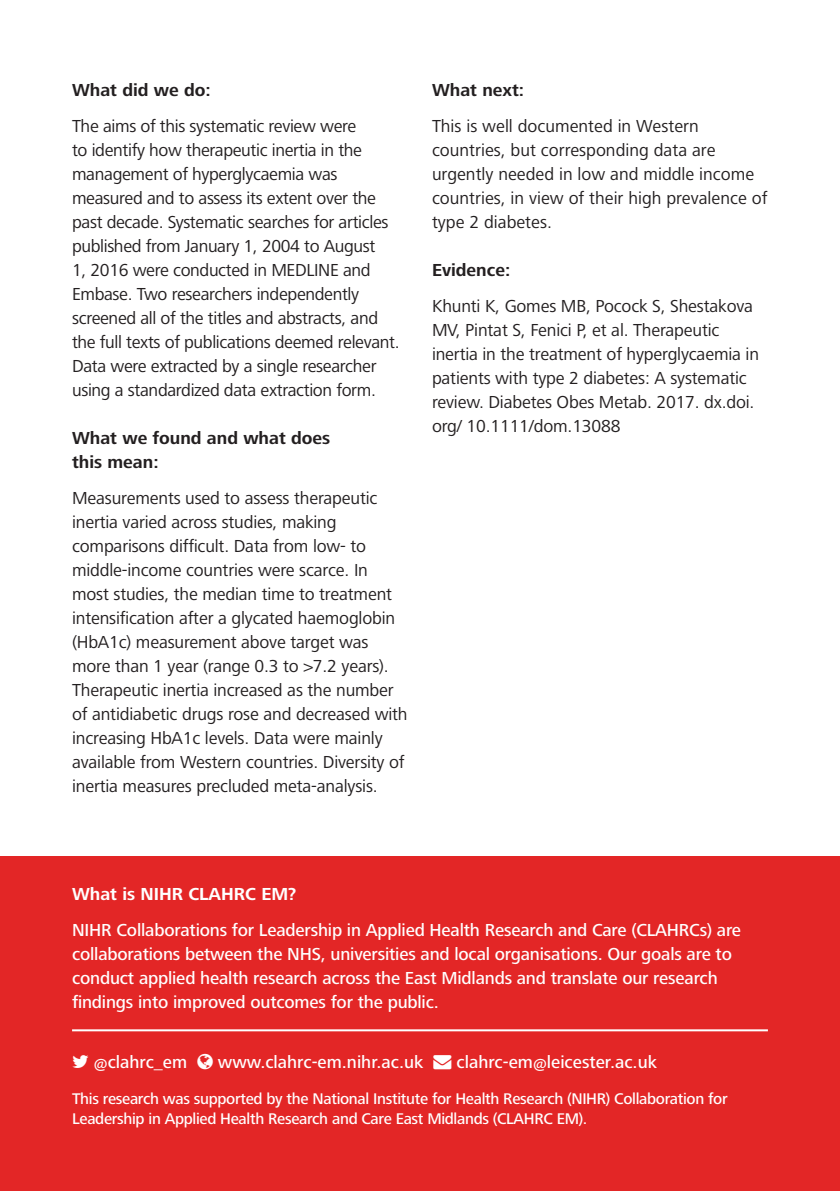
<style>
.page{position:relative;width:840px;height:1191px;background:#fff}
.page>*{position:absolute;margin:0;border:0;box-sizing:border-box;transform-origin:0 0}
.t1{font:18px/24px "Frutiger Next LT";letter-spacing:-.01em;color:#231f20}
.t2{font:500 18px/24px "Frutiger Next LT";letter-spacing:-.01em;color:#fff}
.t3{font:700 18px/24px "Frutiger Next LT";color:#231f20}
.B_Header{font:700 18px "Frutiger Next LT";color:#fff}
.t4{font:500 16px/19.2px "Frutiger Next LT";letter-spacing:-.02em;color:#fff}
</style>
<div class="page">
<div style="left:0;top:856px;width:839px;height:335px;background:#e32626"></div>
<hr style="left:72px;top:1029px;width:695px;height:2px;background:#fff">
<p class="t3" style="left:72px;top:78px;width:140px">What did we do:</p>
<p class="t1" style="left:72px;top:114px;width:329px">The aims of this systematic review were<br>to identify how therapeutic inertia in the management of hyperglycaemia was measured and to assess its extent over the past decade. Systematic searches for articles published from January 1, 2004 to August<br>1, 2016 were conducted in MEDLINE and Embase. Two researchers independently screened all of the titles and abstracts, and the full texts of publications deemed relevant.<br>Data were extracted by a single researcher using a standardized data extraction form.</p>
<p class="t3" style="left:72px;top:426px;width:259px">What we found and what does this mean:</p>
<p class="t1" style="left:72px;top:486px;width:337px">Measurements used to assess therapeutic inertia varied across studies, making comparisons difficult. Data from low- to middle-income countries were scarce. In most studies, the median time to treatment intensification after a glycated haemoglobin (HbA1c) measurement above target was more than 1 year (range 0.3 to &gt;7.2 years).<br>Therapeutic inertia increased as the number of antidiabetic drugs rose and decreased with increasing HbA1c levels. Data were mainly available from Western countries. Diversity of inertia measures precluded meta-analysis.</p>
<p class="t3" style="left:432px;top:78px;width:94px">What next:</p>
<p class="t1" style="left:432px;top:114px;width:337px">This is well documented in Western countries, but corresponding data are urgently needed in low and middle income countries, in view of their high prevalence of type 2 diabetes.</p>
<p class="t3" style="left:432px;top:258px;width:80px">Evidence:</p>
<p class="t1" style="left:432px;top:294px;width:328px">Khunti K, Gomes MB, Pocock S, Shestakova MV, Pintat S, Fenici P, et al. Therapeutic inertia in the treatment of hyperglycaemia in patients with type 2 diabetes: A systematic review. Diabetes Obes Metab. 2017. dx.doi. org/ 10.1111/dom.13088</p>
<p class="B_Header" style="left:72px;top:884px;width:226px">What is NIHR CLAHRC EM?</p>
<p class="t2" style="left:72px;top:918px;width:670px">NIHR Collaborations for Leadership in Applied Health Research and Care (CLAHRCs) are collaborations between the NHS, universities and local organisations. Our goals are to conduct applied health research across the East Midlands and translate our research findings into improved outcomes for the public.</p>
<p class="t2" style="left:94px;top:1050px;width:95px">@clahrc_em</p>
<p class="t2" style="left:218px;top:1050px;width:440px">www.clahrc-em.nihr.ac.uk → clahrc-em@leicester.ac.uk</p>
<p class="t4" style="left:72px;top:1089px;width:656px">This research was supported by the National Institute for Health Research (NIHR) Collaboration for<br>Leadership in Applied Health Research and Care East Midlands (CLAHRC EM).</p>
</div>
